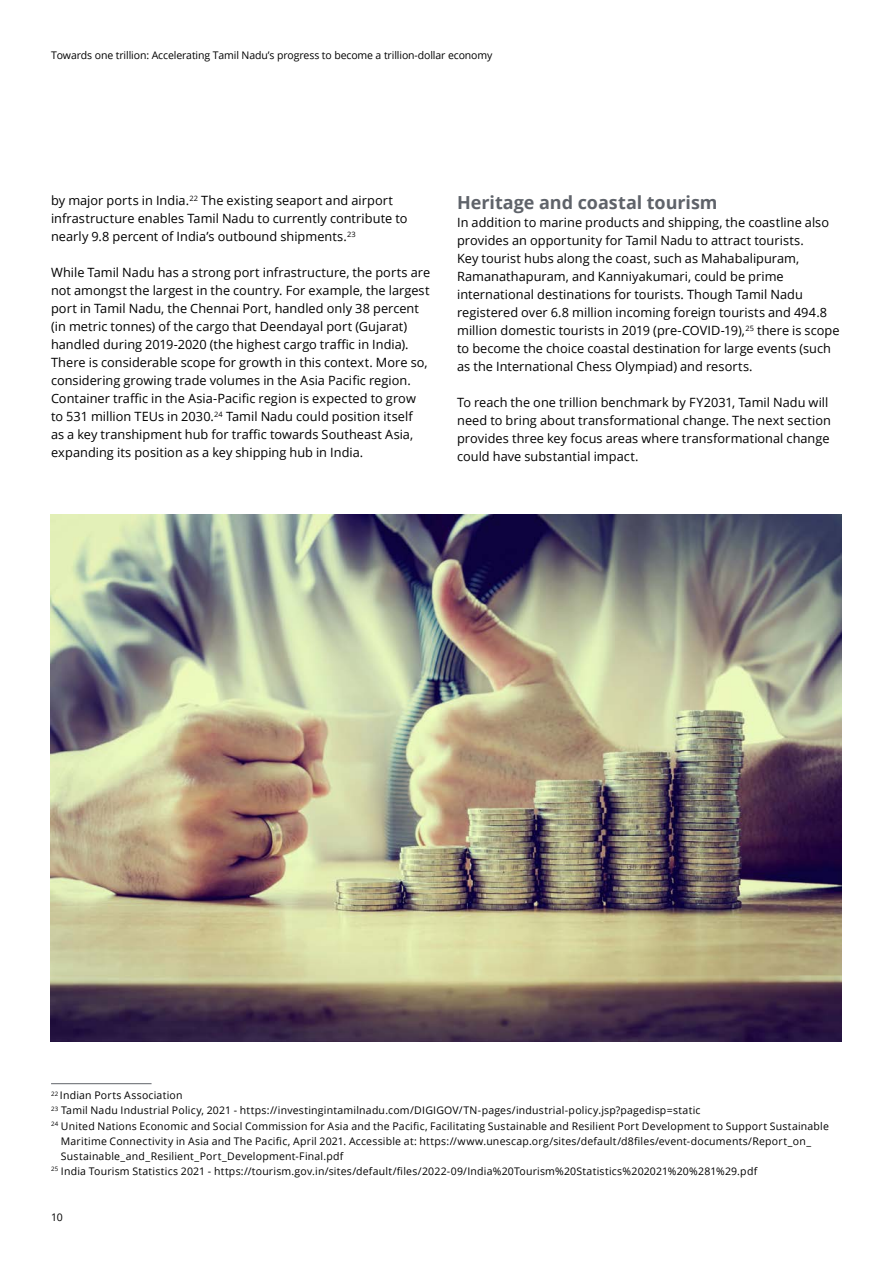
<style>
.page{position:relative;width:893px;height:1263px;background:#fff}
.page>*{position:absolute;margin:0;border:0;box-sizing:border-box;transform-origin:0 0}
.t1{font:700 18px "Open Sans";color:#5f636a}
.t2{font:12.75px/18px "Open Sans";letter-spacing:.005em;color:#000}
.t3{font:10.5px "Open Sans";letter-spacing:.02em;color:#000}
.t4{font:10.5px "Open Sans";letter-spacing:-.01em;color:#000}
</style>
<div class="page">
<hr style="left:51px;top:1083px;width:101px;height:1px;background:#5f636a">
<img style="left:51px;top:514px;width:791px;height:528px">
<p class="t4" style="left:51px;top:48px;width:443px">Towards one trillion: Accelerating Tamil Nadu’s progress to become a trillion-dollar economy</p>
<p class="t2" style="left:51px;top:191px;width:358px">by major ports in India.<sup>22</sup> The existing seaport and airport infrastructure enables Tamil Nadu to currently contribute to nearly 9.8 percent of India’s outbound shipments.<sup>23</sup></p>
<p class="t2" style="left:51px;top:263px;width:381px">While Tamil Nadu has a strong port infrastructure, the ports are not amongst the largest in the country. For example, the largest port in Tamil Nadu, the Chennai Port, handled only 38 percent (in metric tonnes) of the cargo that Deendayal port (Gujarat) handled during 2019-2020 (the highest cargo traffic in India).<br>There is considerable scope for growth in this context. More so, considering growing trade volumes in the Asia Pacific region.<br>Container traffic in the Asia-Pacific region is expected to grow to 531 million TEUs in 2030.<sup>24</sup> Tamil Nadu could position itself<br>as a key transhipment hub for traffic towards Southeast Asia, expanding its position as a key shipping hub in India.</p>
<h1 class="t1" style="left:457px;top:190px;width:262px">Heritage and coastal tourism</h1>
<p class="t2" style="left:457px;top:213px;width:384px">In addition to marine products and shipping, the coastline also provides an opportunity for Tamil Nadu to attract tourists.<br>Key tourist hubs along the coast, such as Mahabalipuram, Ramanathapuram, and Kanniyakumari, could be prime international destinations for tourists. Though Tamil Nadu registered over 6.8 million incoming foreign tourists and 494.8 million domestic tourists in 2019 (pre-COVID-19),<sup>25</sup> there is scope to become the choice coastal destination for large events (such as the International Chess Olympiad) and resorts.</p>
<p class="t2" style="left:457px;top:393px;width:375px">To reach the one trillion benchmark by FY2031, Tamil Nadu will need to bring about transformational change. The next section provides three key focus areas where transformational change could have substantial impact.</p>
<p class="t3" style="left:51px;top:1088px;width:133px"><sup>22</sup> Indian Ports Association</p>
<p class="t3" style="left:51px;top:1103px;width:651px"><sup>23</sup> Tamil Nadu Industrial Policy, 2021 - https://investingintamilnadu.com/DIGIGOV/TN-pages/industrial-policy.jsp?pagedisp=static</p>
<p class="t3" style="left:51px;top:1118px;width:779px"><sup>24</sup> United Nations Economic and Social Commission for Asia and the Pacific, Facilitating Sustainable and Resilient Port Development to Support Sustainable</p>
<p class="t3" style="left:61px;top:1133px;width:752px">Maritime Connectivity in Asia and The Pacific, April 2021. Accessible at: https://www.unescap.org/sites/default/d8files/event-documents/Report_on_</p>
<p class="t3" style="left:61px;top:1148px;width:284px">Sustainable_and_Resilient_Port_Development-Final.pdf</p>
<p class="t3" style="left:51px;top:1164px;width:708px"><sup>25</sup> India Tourism Statistics 2021 - https://tourism.gov.in/sites/default/files/2022-09/India%20Tourism%20Statistics%202021%20%281%29.pdf</p>
<p class="t3" style="left:51px;top:1210px;width:13px">10</p>
</div>
